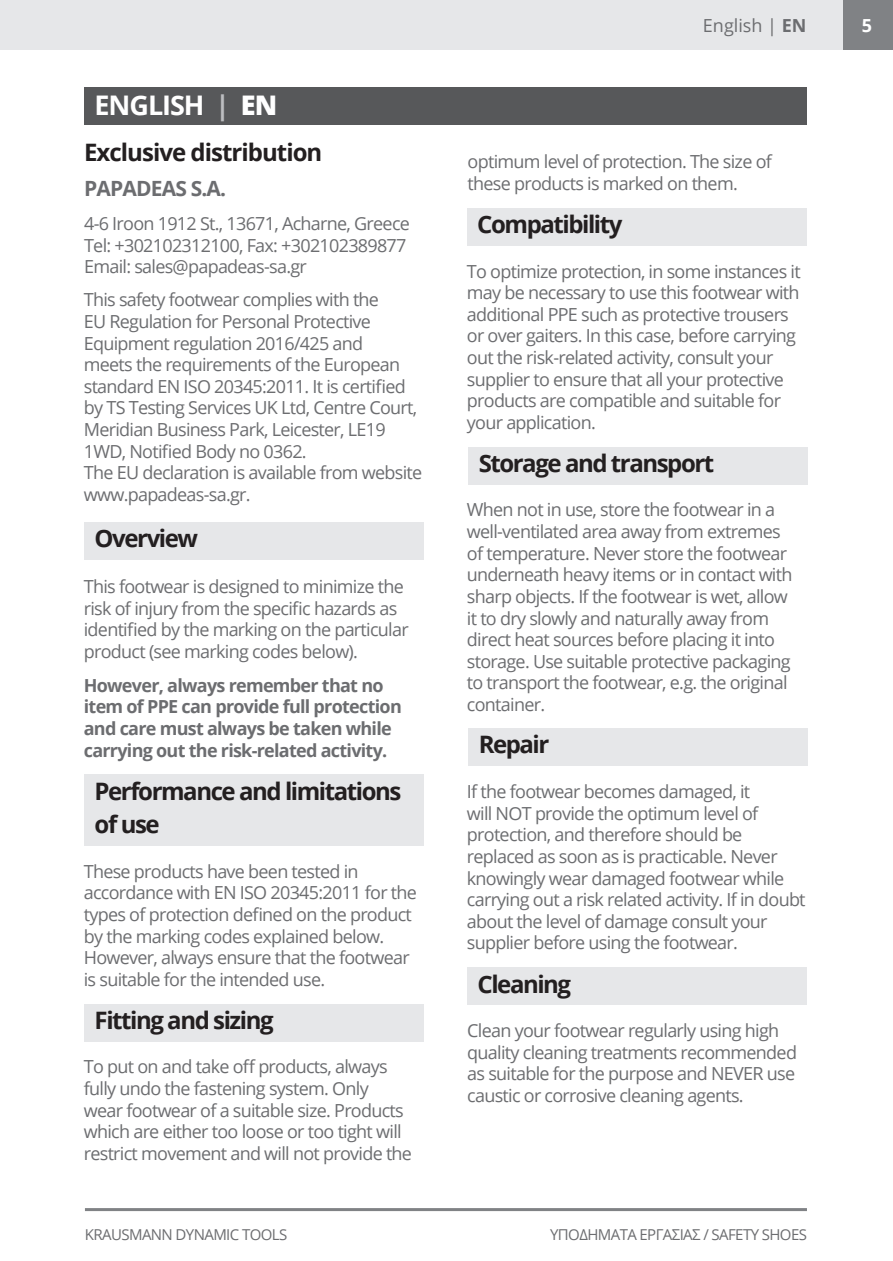
<style>
.page{position:relative;width:893px;height:1261px;background:#fff}
.page>*{position:absolute;margin:0;border:0;box-sizing:border-box;transform-origin:0 0}
.t1{font:700 27px "Open Sans";letter-spacing:-.04em;color:#fff}
.t2{font:700 24px/33px "Open Sans";letter-spacing:-.06em;color:#231f20}
.t3{font:700 24px "Open Sans";letter-spacing:-.04em;color:#231f20}
.t4{font:700 21px "Open Sans";letter-spacing:-.04em;color:#6c6d70}
.t5{font:18px/21.6px "Open Sans";letter-spacing:-.04em;color:#6c6d70}
.t6{font:700 18px/21.6px "Open Sans";letter-spacing:-.04em;color:#6c6d70}
.t7{font:18px "Open Sans";color:#6c6d70}
.t8{font:700 18px "Open Sans";color:#fff}
.t9{font:15px "Open Sans";letter-spacing:-.04em;color:#6c6d70}
.s1{color:#bcbdc0}
.s2{font-weight:800}
.s3{font-weight:700}
</style>
<div class="page">
<div style="left:843px;top:0;width:50px;height:50px;background:#808285"></div>
<hr style="left:85px;top:1207px;width:722px;height:3px;background:#808285">
<div style="left:84px;top:521px;width:340px;height:38px;background:#e6e7e9"></div>
<div style="left:84px;top:774px;width:340px;height:72px;background:#e6e7e9"></div>
<div style="left:84px;top:1003px;width:340px;height:38px;background:#e6e7e9"></div>
<div style="left:468px;top:447px;width:340px;height:37px;background:#e6e7e9"></div>
<div style="left:468px;top:727px;width:340px;height:38px;background:#e6e7e9"></div>
<div style="left:467px;top:208px;width:339px;height:38px;background:#e6e7e9"></div>
<div style="left:0;top:0;width:843px;height:50px;background:#e6e7e9"></div>
<div style="left:84px;top:87px;width:723px;height:37px;background:#57585a"></div>
<div style="left:467px;top:967px;width:340px;height:38px;background:#e6e7e9"></div>
<p class="t1" style="left:95px;top:86px;width:184px">ENGLISH <span class="s1">|</span> <span class="s2">EN</span></p>
<p class="t3" style="left:84px;top:135px;width:240px">Exclusive distribution</p>
<p class="t4" style="left:84px;top:174px;width:144px">PAPADEAS S.A.</p>
<p class="t5" style="left:84px;top:212px;width:327px">4-6 Iroon 1912 St., 13671, Acharne, Greece</p>
<p class="t5" style="left:84px;top:234px;width:324px">Tel: +302102312100, Fax: +302102389877</p>
<p class="t5" style="left:84px;top:255px;width:224px">Email: sales@papadeas-sa.gr</p>
<p class="t5" style="left:84px;top:288px;width:335px">This safety footwear complies with the<br>EU Regulation for Personal Protective Equipment regulation 2016/425 and<br>meets the requirements of the European standard EN ISO 20345:2011. It is certified by TS Testing Services UK Ltd, Centre Court, Meridian Business Park, Leicester, LE19<br>1WD, Notified Body no 0362.</p>
<p class="t5" style="left:84px;top:461px;width:340px">The EU declaration is available from website www.papadeas-sa.gr.</p>
<p class="t2" style="left:95px;top:521px;width:105px">Overview</p>
<p class="t5" style="left:84px;top:575px;width:326px">This footwear is designed to minimize the risk of injury from the specific hazards as identified by the marking on the particular product (see marking codes below).</p>
<p class="t6" style="left:84px;top:674px;width:320px">However, always remember that no item of PPE can provide full protection and care must always be taken while carrying out the risk-related activity.</p>
<p class="t2" style="left:95px;top:774px;width:308px">Performance and limitations of use</p>
<p class="t5" style="left:84px;top:859px;width:335px">These products have been tested in accordance with EN ISO 20345:2011 for the types of protection defined on the product by the marking codes explained below.<br>However, always ensure that the footwear is suitable for the intended use.</p>
<p class="t2" style="left:95px;top:1003px;width:181px">Fitting and sizing</p>
<p class="t5" style="left:84px;top:1055px;width:330px">To put on and take off products, always fully undo the fastening system. Only wear footwear of a suitable size. Products which are either too loose or too tight will restrict movement and will not provide the</p>
<p class="t7" style="left:703px;top:13px;width:105px">English | <span class="s3">EN</span></p>
<p class="t5" style="left:468px;top:150px;width:306px">optimum level of protection. The size of these products is marked on them.</p>
<p class="t2" style="left:477px;top:207px;width:147px">Compatibility</p>
<p class="t5" style="left:467px;top:260px;width:335px">To optimize protection, in some instances it may be necessary to use this footwear with additional PPE such as protective trousers or over gaiters. In this case, before carrying out the risk-related activity, consult your supplier to ensure that all your protective products are compatible and suitable for your application.</p>
<p class="t2" style="left:479px;top:446px;width:237px">Storage and transport</p>
<p class="t5" style="left:467px;top:498px;width:327px">When not in use, store the footwear in a well-ventilated area away from extremes of temperature. Never store the footwear underneath heavy items or in contact with sharp objects. If the footwear is wet, allow it to dry slowly and naturally away from direct heat sources before placing it into storage. Use suitable protective packaging to transport the footwear, e.g. the original container.</p>
<p class="t2" style="left:479px;top:727px;width:72px">Repair</p>
<p class="t5" style="left:467px;top:780px;width:340px">If the footwear becomes damaged, it<br>will NOT provide the optimum level of protection, and therefore should be replaced as soon as is practicable. Never knowingly wear damaged footwear while carrying out a risk related activity. If in doubt about the level of damage consult your supplier before using the footwear.</p>
<p class="t2" style="left:478px;top:966px;width:95px">Cleaning</p>
<p class="t5" style="left:467px;top:1019px;width:331px">Clean your footwear regularly using high quality cleaning treatments recommended as suitable for the purpose and NEVER use caustic or corrosive cleaning agents.</p>
<p class="t9" style="left:85px;top:1224px;width:204px">KRAUSMANN DYNAMIC TOOLS</p>
<p class="t9" style="left:550px;top:1224px;width:258px">ΥΠΟΔΗΜΑΤΑ ΕΡΓΑΣΙΑΣ / SAFETY SHOES</p>
<p class="t8" style="left:862px;top:12px;width:12px">5</p>
</div>
